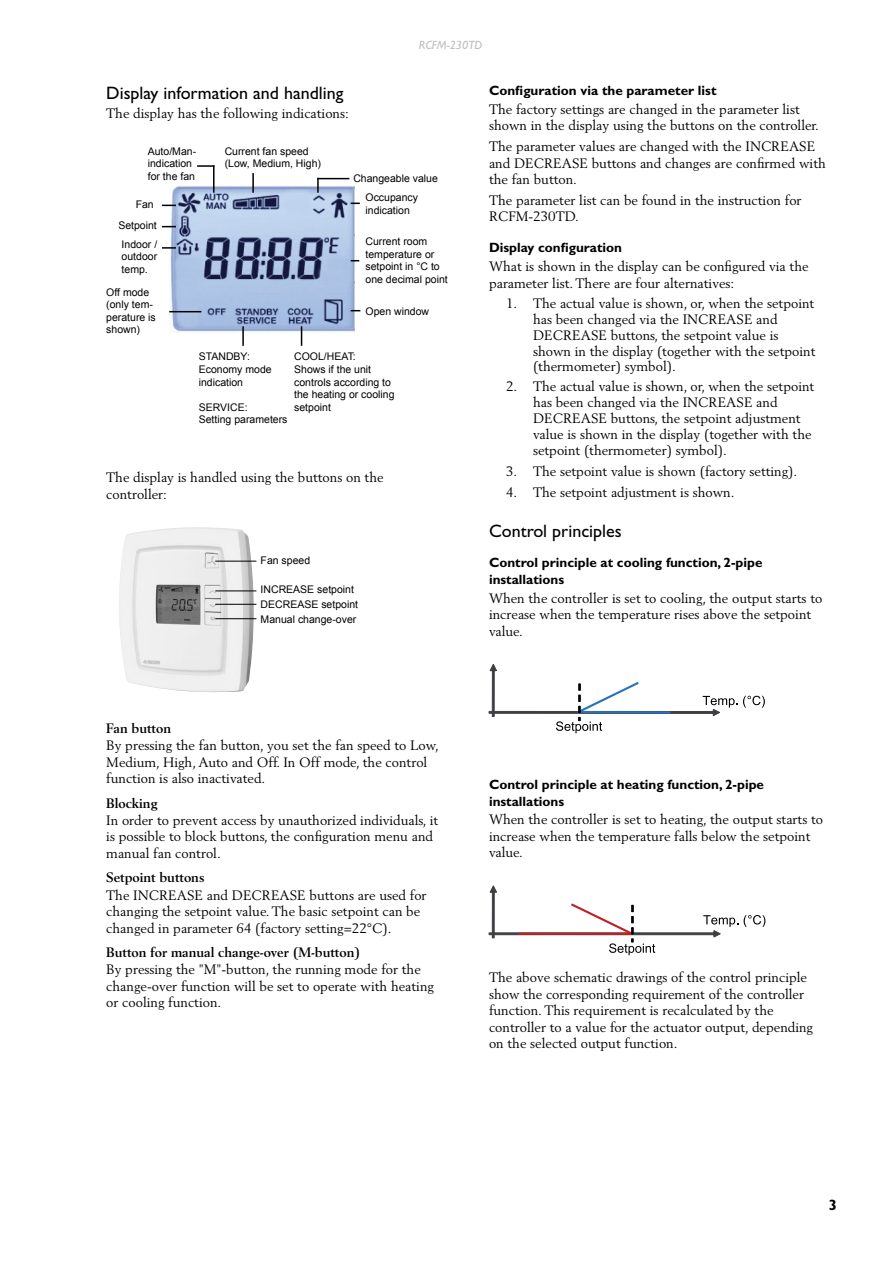
<style>
.page{position:relative;width:893px;height:1263px;background:#fff}
.page>*{position:absolute;margin:0;border:0;box-sizing:border-box;transform-origin:0 0}
.H_gill_mid{font:18px "Gill Sans";color:#000}
.t1{font:700 15px "Gill Sans";color:#000}
.body{font:13.5px/16.5px "Berling";color:#000}
.H_gill_bold_small{font:13.5px/15.8px "Berling";color:#000}
.brödtext_9_berling_t{font:13.5px/16.5px "Berling";color:#000}
.H_gill_bold_small-2{font:700 13.5px/16.5px "Gill Sans";color:#000}
.H_berling_small_bold{font:700 13.5px "Berling";color:#000}
.t2{font:italic 12px "Gill Sans";color:#bcbec0}
.t3{font:10.5px/12.6px "Arial";color:#000}
</style>
<div class="page">
<img style="left:170px;top:186px;width:184px;height:147px">
<svg style="left:162px;top:247px;width:14px;height:2px"></svg>
<svg style="left:317px;top:179px;width:2px;height:14px"></svg>
<svg style="left:162px;top:226px;width:14px;height:1px"></svg>
<svg style="left:301px;top:326px;width:1px;height:20px"></svg>
<hr style="left:169px;top:311px;width:32px;height:1px;background:#000">
<hr style="left:242px;top:326px;width:2px;height:20px;background:#000">
<svg style="left:162px;top:205px;width:14px;height:1px"></svg>
<hr style="left:213px;top:165px;width:2px;height:28px;background:#000">
<hr style="left:252px;top:173px;width:2px;height:20px;background:#000">
<svg style="left:197px;top:165px;width:17px;height:2px"></svg>
<hr style="left:317px;top:178px;width:32px;height:1px;background:#000">
<img style="left:119px;top:527px;width:135px;height:165px">
<hr style="left:215px;top:604px;width:41px;height:1px;background:#000">
<hr style="left:215px;top:590px;width:41px;height:1px;background:#000">
<hr style="left:215px;top:618px;width:41px;height:1px;background:#000">
<hr style="left:215px;top:561px;width:41px;height:1px;background:#000">
<svg style="left:489px;top:664px;width:276px;height:69px"></svg>
<svg style="left:489px;top:885px;width:249px;height:70px"></svg>
<svg style="left:744px;top:915px;width:21px;height:12px"></svg>
<p class="t2" style="left:419px;top:39px;width:65px">RCFM-230TD</p>
<p class="H_gill_mid" style="left:106px;top:82px;width:239px">Display information and handling</p>
<p class="body" style="left:106px;top:105px;width:244px">The display has the following indications:</p>
<p class="t3" style="left:148px;top:145px;width:50px">Auto/Man&shy;indication for the fan</p>
<p class="t3" style="left:225px;top:145px;width:98px">Current fan speed (Low, Medium, High)</p>
<p class="t3" style="left:136px;top:198px;width:20px">Fan</p>
<p class="t3" style="left:118px;top:220px;width:40px">Setpoint</p>
<p class="t3" style="left:122px;top:238px;width:37px;text-align:justify">Indoor / outdoor temp.</p>
<p class="t3" style="left:106px;top:286px;width:51px">Off mode (only tem&shy;perature is shown)</p>
<p class="t3" style="left:353px;top:172px;width:86px">Changeable value</p>
<p class="t3" style="left:366px;top:192px;width:54px">Occupancy indication</p>
<p class="t3" style="left:366px;top:235px;width:84px">Current room temperature or setpoint in °C to one decimal point</p>
<p class="t3" style="left:365px;top:305px;width:65px">Open window</p>
<p class="t3" style="left:294px;top:351px;width:102px">COOL/HEAT:<br>Shows if the unit controls according to the heating or cooling setpoint</p>
<p class="t3" style="left:199px;top:351px;width:74px">STANDBY:<br>Economy mode indication</p>
<p class="t3" style="left:199px;top:401px;width:90px">SERVICE:<br>Setting parameters</p>
<p class="body" style="left:106px;top:469px;width:279px">The display is handled using the buttons on the controller:</p>
<p class="t3" style="left:261px;top:554px;width:51px">Fan speed</p>
<p class="t3" style="left:261px;top:582px;width:99px;line-height:14.9px">INCREASE setpoint<br>DECREASE setpoint<br>Manual change-over</p>
<p class="H_berling_small_bold" style="left:106px;top:720px;width:66px">Fan button</p>
<p class="body" style="left:106px;top:737px;width:334px">By pressing the fan button, you set the fan speed to Low,<br>Medium, High, Auto and Off. In Off mode, the control function is also inactivated.</p>
<p class="H_berling_small_bold" style="left:106px;top:795px;width:53px">Blocking</p>
<p class="body" style="left:106px;top:812px;width:333px">In order to prevent access by unauthorized individuals, it is possible to block buttons, the configuration menu and manual fan control.</p>
<p class="H_berling_small_bold" style="left:106px;top:869px;width:100px">Setpoint buttons</p>
<p class="body" style="left:106px;top:886px;width:322px">The INCREASE and DECREASE buttons are used for changing the setpoint value. The basic setpoint can be changed in parameter 64 (factory setting=22°C).</p>
<p class="H_berling_small_bold" style="left:106px;top:944px;width:255px">Button for manual change-over (M-button)</p>
<p class="body" style="left:106px;top:961px;width:329px">By pressing the "M"-button, the running mode for the change-over function will be set to operate with heating or cooling function.</p>
<p class="H_gill_bold_small-2" style="left:489px;top:82px;width:229px">Configuration via the parameter list</p>
<p class="brödtext_9_berling_t" style="left:489px;top:101px;width:331px">The factory settings are changed in the parameter list shown in the display using the buttons on the controller.</p>
<p class="brödtext_9_berling_t" style="left:489px;top:138px;width:338px">The parameter values are changed with the INCREASE and DECREASE buttons and changes are confirmed with the fan button.</p>
<p class="brödtext_9_berling_t" style="left:489px;top:192px;width:314px">The parameter list can be found in the instruction for<br>RCFM-230TD.</p>
<p class="H_gill_bold_small-2" style="left:489px;top:240px;width:135px">Display configuration</p>
<p class="body" style="left:489px;top:258px;width:321px">What is shown in the display can be configured via the parameter list. There are four alternatives:</p>
<p class="H_gill_bold_small" style="left:533px;top:296px;width:284px;text-indent:-27px">1. The actual value is shown, or, when the setpoint has been changed via the INCREASE and DECREASE buttons, the setpoint value is shown in the display (together with the setpoint (thermometer) symbol).</p>
<p class="H_gill_bold_small" style="left:533px;top:379px;width:283px;text-indent:-27px">2. The actual value is shown, or, when the setpoint has been changed via the INCREASE and DECREASE buttons, the setpoint adjustment value is shown in the display (together with the setpoint (thermometer) symbol).</p>
<p class="H_gill_bold_small" style="left:506px;top:463px;width:293px">3. The setpoint value is shown (factory setting).</p>
<p class="H_gill_bold_small" style="left:506px;top:484px;width:230px">4. The setpoint adjustment is shown.</p>
<p class="H_gill_mid" style="left:489px;top:521px;width:134px">Control principles</p>
<p class="H_gill_bold_small-2" style="left:489px;top:555px;width:275px">Control principle at cooling function, 2-pipe installations</p>
<p class="brödtext_9_berling_t" style="left:489px;top:589px;width:335px">When the controller is set to cooling, the output starts to increase when the temperature rises above the setpoint value.</p>
<p class="H_gill_bold_small-2" style="left:489px;top:776px;width:276px">Control principle at heating function, 2-pipe installations</p>
<p class="brödtext_9_berling_t" style="left:489px;top:811px;width:336px">When the controller is set to heating, the output starts to increase when the temperature falls below the setpoint value.</p>
<p class="H_gill_bold_small" style="left:489px;top:969px;width:326px;line-height:16.5px">The above schematic drawings of the control principle show the corresponding requirement of the controller function. This requirement is recalculated by the controller to a value for the actuator output, depending on the selected output function.</p>
<p class="t1" style="left:829px;top:1196px;width:10px">3</p>
</div>
